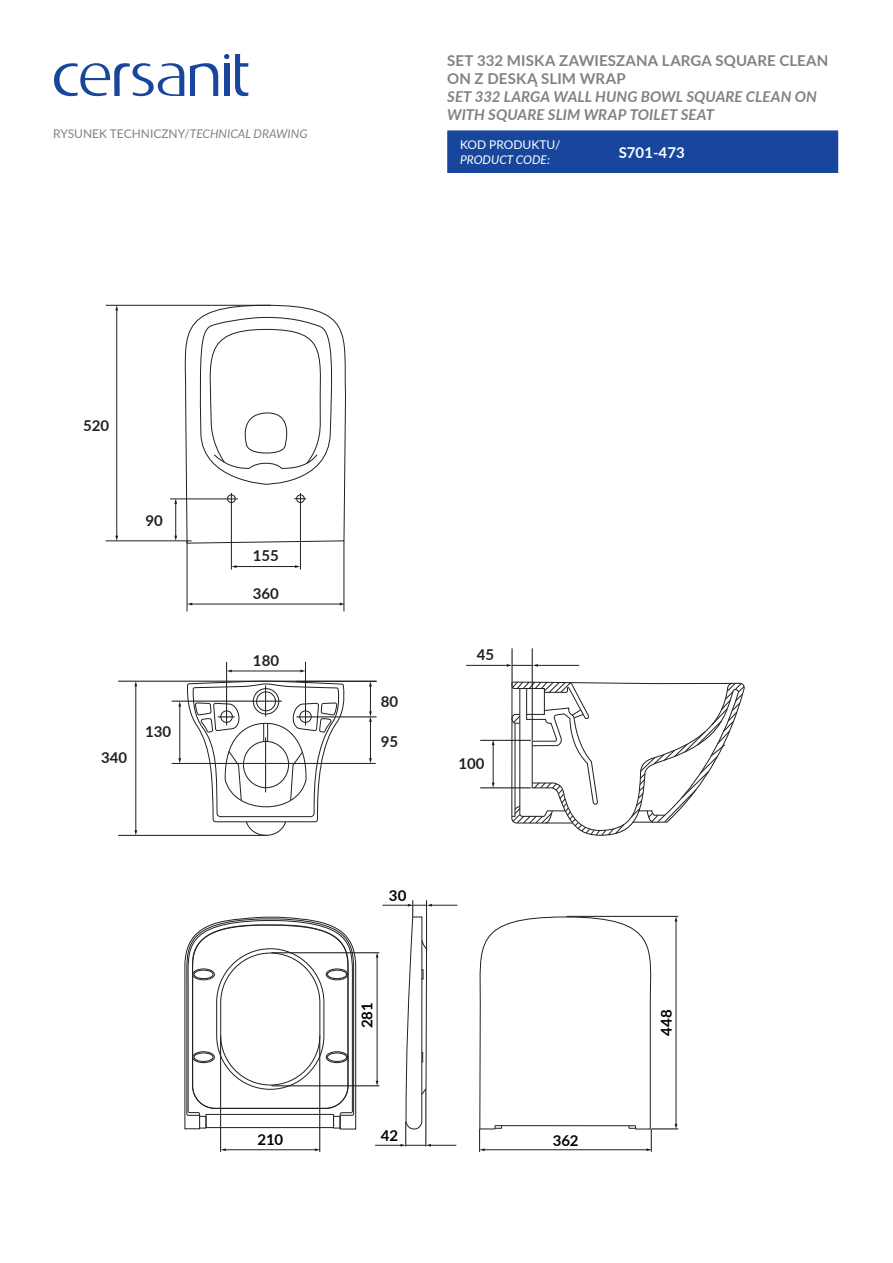
<style>
.page{position:relative;width:893px;height:1263px;background:#fff}
.page>*{position:absolute;margin:0;border:0;box-sizing:border-box;transform-origin:0 0}
.t1{font:italic 700 15px/18px "Lato";letter-spacing:.005em;color:#808285}
.t2{font:700 15px/18px "Lato";letter-spacing:.01em;color:#808285}
.t3{font:700 15px "Lato";color:#231f20}
.t4{font:700 15px "Lato";letter-spacing:-.005em;color:#000001}
.t5{font:700 15px "Lato";color:#fff}
.t6{font:12px "Lato";color:#808285}
.t7{font:12px "Lato";color:#fff}
.t8{font:italic 12px "Lato";color:#fff}
.s1{font-style:italic}
</style>
<div class="page">
<div style="left:447px;top:130px;width:391px;height:43px;background:#18469d"></div>
<svg style="left:190px;top:63px;width:28px;height:33px"></svg>
<svg style="left:235px;top:54px;width:13px;height:42px"></svg>
<svg style="left:54px;top:63px;width:130px;height:33px"></svg>
<div style="left:224px;top:63px;width:5px;height:33px;background:#18469d"></div>
<svg style="left:224px;top:54px;width:5px;height:5px"></svg>
<hr style="left:106px;top:305px;width:165px;height:1px;background:#231f20">
<hr style="left:106px;top:541px;width:86px;height:1px;background:#231f20">
<hr style="left:170px;top:499px;width:68px;height:1px;background:#231f20">
<hr style="left:231px;top:493px;width:1px;height:77px;background:#231f20">
<hr style="left:300px;top:493px;width:1px;height:77px;background:#231f20">
<hr style="left:344px;top:541px;width:1px;height:70px;background:#231f20">
<hr style="left:187px;top:541px;width:1px;height:70px;background:#231f20">
<hr style="left:116px;top:310px;width:1px;height:227px;background:#231f20">
<svg style="left:115px;top:305px;width:3px;height:5px"></svg>
<svg style="left:115px;top:536px;width:3px;height:5px"></svg>
<svg style="left:172px;top:305px;width:174px;height:239px"></svg>
<hr style="left:236px;top:566px;width:60px;height:1px;background:#231f20">
<svg style="left:231px;top:565px;width:6px;height:3px"></svg>
<hr style="left:191px;top:604px;width:150px;height:1px;background:#231f20">
<hr style="left:231px;top:671px;width:70px;height:1px;background:#231f20">
<hr style="left:136px;top:685px;width:1px;height:146px;background:#231f20">
<svg style="left:134px;top:830px;width:3px;height:5px"></svg>
<hr style="left:370px;top:721px;width:1px;height:38px;background:#231f20">
<svg style="left:369px;top:758px;width:3px;height:5px"></svg>
<svg style="left:369px;top:682px;width:3px;height:40px"></svg>
<hr style="left:305px;top:662px;width:1px;height:63px;background:#231f20">
<hr style="left:226px;top:662px;width:1px;height:63px;background:#231f20">
<hr style="left:466px;top:665px;width:42px;height:1px;background:#231f20">
<hr style="left:537px;top:665px;width:42px;height:1px;background:#231f20">
<hr style="left:512px;top:648px;width:1px;height:33px;background:#231f20">
<hr style="left:532px;top:648px;width:1px;height:92px;background:#231f20">
<hr style="left:172px;top:701px;width:110px;height:1px;background:#231f20">
<hr style="left:172px;top:763px;width:204px;height:1px;background:#231f20">
<hr style="left:118px;top:835px;width:150px;height:1px;background:#231f20">
<hr style="left:118px;top:681px;width:259px;height:1px;background:#231f20">
<hr style="left:296px;top:717px;width:81px;height:1px;background:#231f20">
<hr style="left:493px;top:744px;width:1px;height:39px;background:#231f20">
<svg style="left:492px;top:783px;width:3px;height:5px"></svg>
<hr style="left:480px;top:788px;width:51px;height:1px;background:#231f20">
<hr style="left:480px;top:740px;width:51px;height:1px;background:#231f20">
<svg style="left:507px;top:664px;width:31px;height:3px"></svg>
<svg style="left:511px;top:681px;width:234px;height:155px"></svg>
<hr style="left:225px;top:1149px;width:91px;height:1px;background:#231f20">
<svg style="left:221px;top:1148px;width:5px;height:3px"></svg>
<svg style="left:315px;top:1148px;width:5px;height:3px"></svg>
<hr style="left:320px;top:1036px;width:1px;height:116px;background:#231f20">
<hr style="left:220px;top:1036px;width:1px;height:116px;background:#231f20">
<hr style="left:271px;top:952px;width:108px;height:1px;background:#231f20">
<hr style="left:271px;top:1085px;width:108px;height:1px;background:#231f20">
<svg style="left:479px;top:916px;width:199px;height:236px"></svg>
<svg style="left:178px;top:680px;width:181px;height:450px"></svg>
<svg style="left:375px;top:900px;width:82px;height:247px"></svg>
<hr style="left:426px;top:900px;width:1px;height:50px;background:#231f20">
<div style="left:619px;top:145px;width:65px;height:12px;background:#18469d"></div>
<p class="t6" style="left:53px;top:126px;width:256px">RYSUNEK TECHNICZNY/<span class="s1">TECHNICAL DRAWING</span></p>
<p class="t2" style="left:447px;top:51px;width:383px">SET 332 MISKA ZAWIESZANA LARGA SQUARE CLEAN<br>ON Z DESKĄ SLIM WRAP</p>
<p class="t1" style="left:447px;top:87px;width:371px">SET 332 LARGA WALL HUNG BOWL SQUARE CLEAN ON<br>WITH SQUARE SLIM WRAP TOILET SEAT</p>
<p class="t7" style="left:460px;top:136px;width:102px">KOD PRODUKTU/</p>
<p class="t8" style="left:460px;top:151px;width:92px">PRODUCT CODE:</p>
<p class="t5" style="left:619px;top:141px;width:68px">S701-473</p>
<p class="t3" style="left:83px;top:415px;width:28px">520</p>
<p class="t3" style="left:145px;top:509px;width:19px">90</p>
<p class="t3" style="left:101px;top:747px;width:28px">340</p>
<p class="t3" style="left:145px;top:721px;width:28px">130</p>
<p class="t3" style="left:253px;top:545px;width:28px">155</p>
<p class="t3" style="left:253px;top:582px;width:28px">360</p>
<p class="t3" style="left:253px;top:649px;width:28px">180</p>
<p class="t3" style="left:381px;top:690px;width:19px">80</p>
<p class="t3" style="left:381px;top:730px;width:19px">95</p>
<p class="t4" style="left:389px;top:884px;width:19px">30</p>
<p class="t3" style="left:477px;top:644px;width:19px">45</p>
<p class="t3" style="left:458px;top:753px;width:28px">100</p>
<p class="t4" style="left:356px;top:1028px;width:27px;rotate:-90deg">281</p>
<p class="t4" style="left:655px;top:1036px;width:28px;rotate:-90deg">448</p>
<p class="t4" style="left:258px;top:1129px;width:27px">210</p>
<p class="t4" style="left:381px;top:1124px;width:19px">42</p>
<p class="t4" style="left:553px;top:1129px;width:27px">362</p>
</div>
